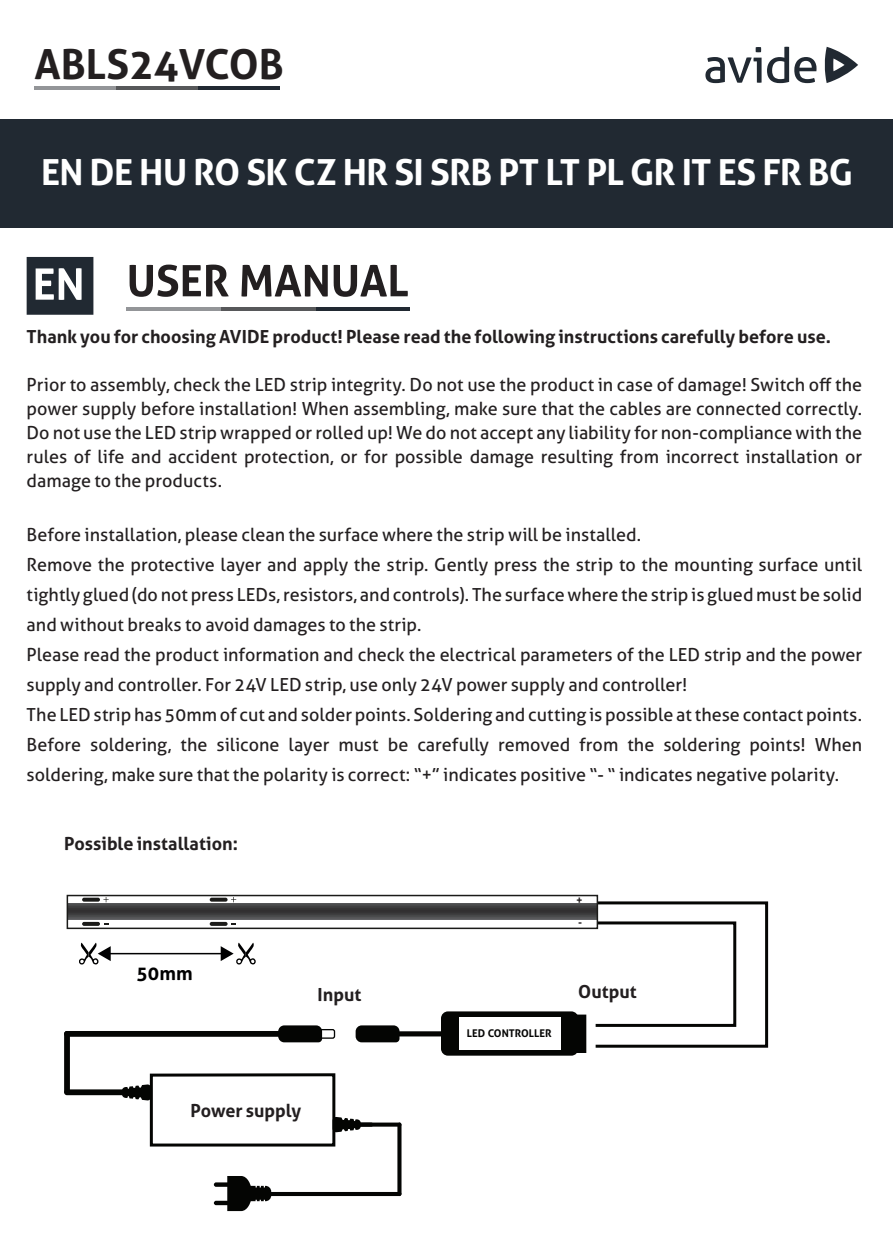
<style>
.page{position:relative;width:893px;height:1259px;background:#fff}
.page>*{position:absolute;margin:0;border:0;box-sizing:border-box;transform-origin:0 0}
.t1{font:700 41.4px "Aller";color:#231f20}
.t2{font:700 36px "Aller";letter-spacing:-.02em;color:#fff}
.t3{font:700 18.9px "Aller";color:#000001}
.t4{font:18px/30px "Aller";color:#231f20;text-align:justify}
.t5{font:700 18px "Aller";color:#231f20}
.t6{font:700 10.8px "Aller";color:#050504}
.t7{font:700 10.8px/21.9px "Aller";color:#231f20}
</style>
<div class="page">
<svg style="left:705px;top:47px;width:111px;height:36px"></svg>
<svg style="left:825px;top:47px;width:33px;height:36px"></svg>
<hr style="left:198px;top:87px;width:82px;height:3px;background:#212932">
<hr style="left:116px;top:87px;width:82px;height:3px;background:#57585a">
<hr style="left:35px;top:87px;width:81px;height:3px;background:#939598">
<div style="left:0;top:119px;width:893px;height:109px;background:#212932"></div>
<svg style="left:27px;top:257px;width:66px;height:58px"></svg>
<hr style="left:315px;top:308px;width:95px;height:3px;background:#212932">
<hr style="left:221px;top:308px;width:94px;height:3px;background:#57585a">
<hr style="left:127px;top:308px;width:94px;height:3px;background:#939598">
<svg style="left:130px;top:264px;width:99px;height:33px"></svg>
<svg style="left:241px;top:265px;width:87px;height:31px"></svg>
<svg style="left:334px;top:265px;width:74px;height:32px"></svg>
<hr style="left:109px;top:953px;width:114px;height:1px;background:#000001">
<svg style="left:79px;top:942px;width:32px;height:23px"></svg>
<svg style="left:221px;top:942px;width:35px;height:23px"></svg>
<div style="left:300px;top:1029px;width:35px;height:9px;border:1px solid #040503;border-radius:2px"></div>
<svg style="left:278px;top:1025px;width:44px;height:17px"></svg>
<svg style="left:356px;top:1025px;width:43px;height:17px"></svg>
<div style="left:64px;top:1031px;width:6px;height:63px;background:#040503;border-radius:3px"></div>
<svg style="left:397px;top:1122px;width:4px;height:74px"></svg>
<div style="left:64px;top:1089px;width:68px;height:6px;background:#040503;border-radius:3px"></div>
<svg style="left:354px;top:1122px;width:47px;height:4px"></svg>
<div style="left:64px;top:1031px;width:226px;height:5px;background:#040503;border-radius:3px"></div>
<hr style="left:244px;top:1192px;width:157px;height:4px;background:#040503;border-radius:2px">
<svg style="left:122px;top:1073px;width:239px;height:74px"></svg>
<svg style="left:214px;top:1176px;width:57px;height:35px"></svg>
<div style="left:386px;top:1031px;width:61px;height:5px;background:#040503;border-radius:3px"></div>
<div style="left:441px;top:1011px;width:137px;height:44px;background:#040503;border-radius:7px"></div>
<div style="left:459px;top:1017px;width:101px;height:33px;background:#fff"></div>
<svg style="left:576px;top:1014px;width:10px;height:39px"></svg>
<svg style="left:593px;top:900px;width:176px;height:148px"></svg>
<svg style="left:70px;top:904px;width:525px;height:16px;background:#424243"></svg>
<div style="left:67px;top:894px;width:531px;height:35px;border:2px solid #1b1b19"></div>
<svg style="left:210px;top:922px;width:18px;height:4px"></svg>
<svg style="left:210px;top:897px;width:18px;height:4px"></svg>
<svg style="left:82px;top:922px;width:18px;height:4px"></svg>
<svg style="left:82px;top:897px;width:18px;height:4px"></svg>
<svg style="left:103px;top:897px;width:6px;height:5px"></svg>
<h1 class="t1" style="left:35px;top:39px;width:251px">ABLS24VCOB</h1>
<h2 class="t2" style="left:41px;top:150px;width:813px">EN DE HU RO SK CZ HR SI SRB PT LT PL GR IT ES FR BG</h2>
<p class="t5" style="left:27px;top:325px;width:806px">Thank you for choosing AVIDE product! Please read the following instructions carefully before use.</p>
<p class="t4" style="left:27px;top:372px;width:837px;line-height:24px">Prior to assembly, check the LED strip integrity. Do not use the product in case of damage! Switch off the power supply before installation! When assembling, make sure that the cables are connected correctly.<br>Do not use the LED strip wrapped or rolled up! We do not accept any liability for non-compliance with the rules of life and accident protection, or for possible damage resulting from incorrect installation or damage to the products.</p>
<p class="t4" style="left:27px;top:519px;width:837px;text-align:left">Before installation, please clean the surface where the strip will be installed.<br>Remove the protective layer and apply the strip. Gently press the strip to the mounting surface until tightly glued (do not press LEDs, resistors, and controls). The surface where the strip is glued must be solid and without breaks to avoid damages to the strip.<br>Please read the product information and check the electrical parameters of the LED strip and the power supply and controller. For 24V LED strip, use only 24V power supply and controller!<br>The LED strip has 50mm of cut and solder points. Soldering and cutting is possible at these contact points.<br>Before soldering, the silicone layer must be carefully removed from the soldering points! When soldering, make sure that the polarity is correct: “+” indicates positive “- “ indicates negative polarity.</p>
<p class="t5" style="left:64px;top:832px;width:175px">Possible installation:</p>
<p class="t3" style="left:137px;top:961px;width:57px">50mm</p>
<p class="t7" style="left:576px;top:889px;width:8px">+ -</p>
<p class="t5" style="left:317px;top:983px;width:45px">Input</p>
<p class="t5" style="left:578px;top:980px;width:60px">Output</p>
<p class="t6" style="left:467px;top:1026px;width:86px">LED CONTROLLER</p>
<p class="t5" style="left:190px;top:1099px;width:112px">Power supply</p>
</div>
